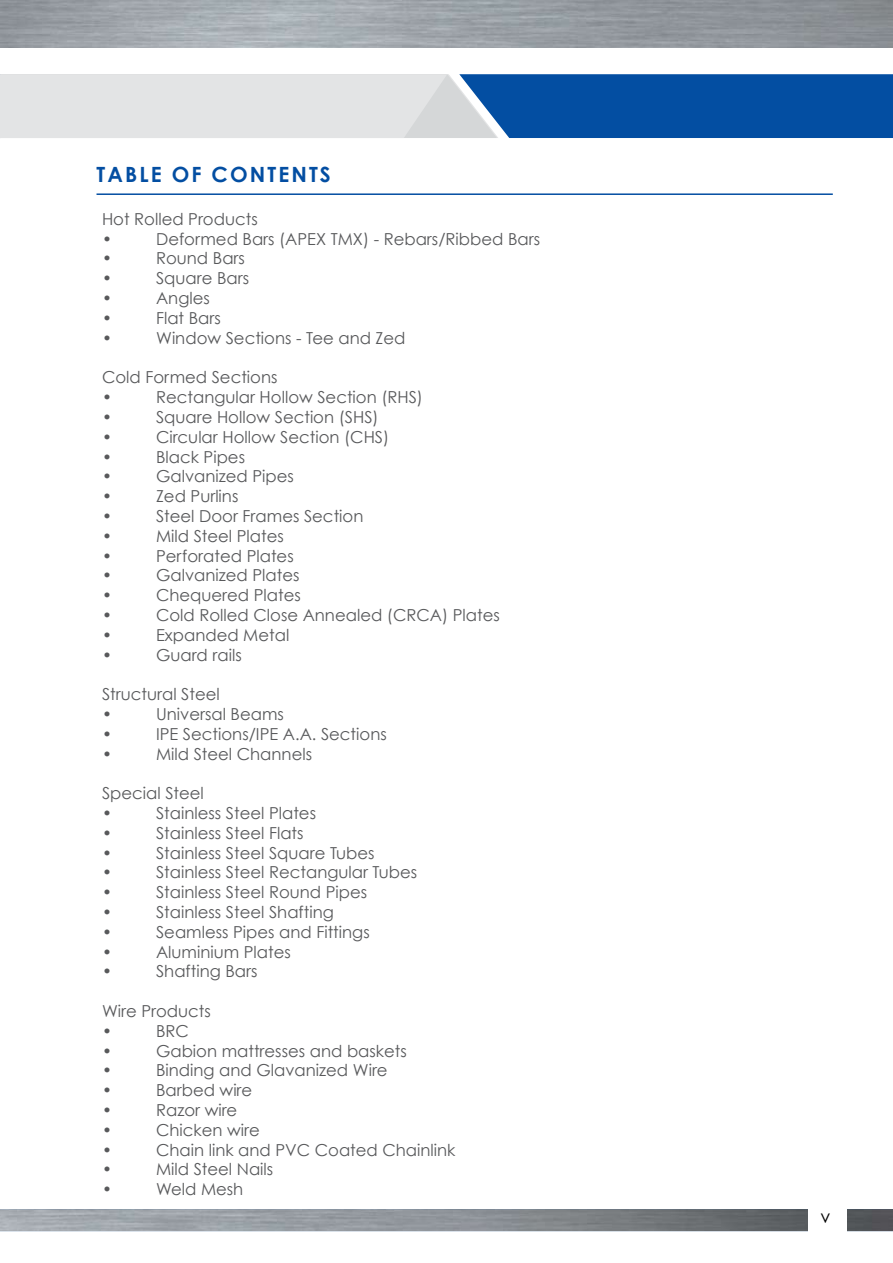
<style>
.page{position:relative;width:893px;height:1263px;background:#fff}
.page>*{position:absolute;margin:0;border:0;box-sizing:border-box;transform-origin:0 0}
.t1{font:700 21px "Century Gothic";letter-spacing:.1em;color:#034ea2}
.t2{font:18px "Century Gothic";color:#000}
.t3{font:16.5px/19.8px "Century Gothic";color:#58595b}
</style>
<div class="page">
<img style="left:0;top:1209px;width:893px;height:22px">
<svg style="left:0;top:74px;width:893px;height:64px;background:#7c9fc6"></svg>
<div style="left:808px;top:1205px;width:38px;height:38px;background:#fff"></div>
<hr style="left:97px;top:193px;width:736px;height:2px;background:#034ea2">
<p class="t1" style="left:97px;top:161px;width:236px">TABLE OF CONTENTS</p>
<p class="t3" style="left:102px;top:209px;width:157px">Hot Rolled Products •</p>
<p class="t3" style="left:156px;top:229px;width:386px">Deformed Bars (APEX TMX) - Rebars/Ribbed Bars</p>
<p class="t3" style="left:102px;top:248px;width:11px">•</p>
<p class="t3" style="left:156px;top:248px;width:90px">Round Bars</p>
<p class="t3" style="left:102px;top:268px;width:11px">•</p>
<p class="t3" style="left:156px;top:268px;width:95px">Square Bars</p>
<p class="t3" style="left:102px;top:288px;width:11px">•</p>
<p class="t3" style="left:156px;top:288px;width:55px">Angles</p>
<p class="t3" style="left:102px;top:308px;width:11px">•</p>
<p class="t3" style="left:156px;top:308px;width:66px">Flat Bars</p>
<p class="t3" style="left:102px;top:328px;width:11px">•</p>
<p class="t3" style="left:156px;top:328px;width:251px">Window Sections - Tee and Zed</p>
<p class="t3" style="left:102px;top:367px;width:177px">Cold Formed Sections •</p>
<p class="t3" style="left:156px;top:387px;width:268px">Rectangular Hollow Section (RHS)</p>
<p class="t3" style="left:102px;top:407px;width:11px">•</p>
<p class="t3" style="left:156px;top:407px;width:224px">Square Hollow Section (SHS)</p>
<p class="t3" style="left:102px;top:427px;width:11px">•</p>
<p class="t3" style="left:156px;top:427px;width:235px">Circular Hollow Section (CHS)</p>
<p class="t3" style="left:102px;top:446px;width:11px">•</p>
<p class="t3" style="left:156px;top:446px;width:91px">Black Pipes</p>
<p class="t3" style="left:102px;top:466px;width:11px">•</p>
<p class="t3" style="left:156px;top:466px;width:139px">Galvanized Pipes</p>
<p class="t3" style="left:102px;top:486px;width:11px">•</p>
<p class="t3" style="left:156px;top:486px;width:84px">Zed Purlins</p>
<p class="t3" style="left:102px;top:506px;width:11px">•</p>
<p class="t3" style="left:156px;top:506px;width:209px">Steel Door Frames Section</p>
<p class="t3" style="left:102px;top:526px;width:11px">•</p>
<p class="t3" style="left:156px;top:526px;width:129px">Mild Steel Plates</p>
<p class="t3" style="left:102px;top:545px;width:11px">•</p>
<p class="t3" style="left:156px;top:545px;width:139px">Perforated Plates</p>
<p class="t3" style="left:102px;top:565px;width:11px">•</p>
<p class="t3" style="left:156px;top:565px;width:145px">Galvanized Plates</p>
<p class="t3" style="left:102px;top:585px;width:11px">•</p>
<p class="t3" style="left:156px;top:585px;width:146px">Chequered Plates</p>
<p class="t3" style="left:102px;top:605px;width:11px">•</p>
<p class="t3" style="left:156px;top:605px;width:345px">Cold Rolled Close Annealed (CRCA) Plates</p>
<p class="t3" style="left:102px;top:625px;width:11px">•</p>
<p class="t3" style="left:156px;top:625px;width:135px">Expanded Metal</p>
<p class="t3" style="left:102px;top:644px;width:11px">•</p>
<p class="t3" style="left:156px;top:644px;width:87px">Guard rails</p>
<p class="t3" style="left:102px;top:684px;width:119px">Structural Steel •</p>
<p class="t3" style="left:156px;top:704px;width:129px">Universal Beams</p>
<p class="t3" style="left:102px;top:724px;width:11px">•</p>
<p class="t3" style="left:156px;top:724px;width:232px">IPE Sections/IPE A.A. Sections</p>
<p class="t3" style="left:102px;top:743px;width:11px">•</p>
<p class="t3" style="left:156px;top:743px;width:158px">Mild Steel Channels</p>
<p class="t3" style="left:102px;top:783px;width:103px">Special Steel •</p>
<p class="t3" style="left:156px;top:803px;width:162px">Stainless Steel Plates</p>
<p class="t3" style="left:102px;top:823px;width:11px">•</p>
<p class="t3" style="left:156px;top:823px;width:149px">Stainless Steel Flats</p>
<p class="t3" style="left:102px;top:842px;width:11px">•</p>
<p class="t3" style="left:156px;top:842px;width:220px">Stainless Steel Square Tubes</p>
<p class="t3" style="left:102px;top:862px;width:11px">•</p>
<p class="t3" style="left:156px;top:862px;width:263px">Stainless Steel Rectangular Tubes</p>
<p class="t3" style="left:102px;top:882px;width:11px">•</p>
<p class="t3" style="left:156px;top:882px;width:213px">Stainless Steel Round Pipes</p>
<p class="t3" style="left:102px;top:902px;width:11px">•</p>
<p class="t3" style="left:156px;top:902px;width:179px">Stainless Steel Shafting</p>
<p class="t3" style="left:102px;top:922px;width:11px">•</p>
<p class="t3" style="left:156px;top:922px;width:215px">Seamless Pipes and Fittings</p>
<p class="t3" style="left:102px;top:941px;width:11px">•</p>
<p class="t3" style="left:156px;top:941px;width:136px">Aluminium Plates</p>
<p class="t3" style="left:102px;top:961px;width:11px">•</p>
<p class="t3" style="left:156px;top:961px;width:103px">Shafting Bars</p>
<p class="t3" style="left:102px;top:1001px;width:110px">Wire Products •</p>
<p class="t3" style="left:156px;top:1021px;width:34px">BRC</p>
<p class="t3" style="left:102px;top:1040px;width:11px">•</p>
<p class="t3" style="left:156px;top:1040px;width:252px">Gabion mattresses and baskets</p>
<p class="t3" style="left:102px;top:1060px;width:11px">•</p>
<p class="t3" style="left:156px;top:1060px;width:233px">Binding and Glavanized Wire</p>
<p class="t3" style="left:102px;top:1080px;width:11px">•</p>
<p class="t3" style="left:156px;top:1080px;width:98px">Barbed wire</p>
<p class="t3" style="left:102px;top:1100px;width:11px">•</p>
<p class="t3" style="left:156px;top:1100px;width:83px">Razor wire</p>
<p class="t3" style="left:102px;top:1120px;width:11px">•</p>
<p class="t3" style="left:156px;top:1120px;width:105px">Chicken wire</p>
<p class="t3" style="left:102px;top:1139px;width:11px">•</p>
<p class="t3" style="left:156px;top:1139px;width:301px">Chain link and PVC Coated Chainlink</p>
<p class="t3" style="left:102px;top:1159px;width:11px">•</p>
<p class="t3" style="left:156px;top:1159px;width:119px">Mild Steel Nails</p>
<p class="t3" style="left:102px;top:1179px;width:11px">•</p>
<p class="t3" style="left:156px;top:1179px;width:89px">Weld Mesh</p>
<p class="t2" style="left:820px;top:1205px;width:11px">v</p>
</div>
